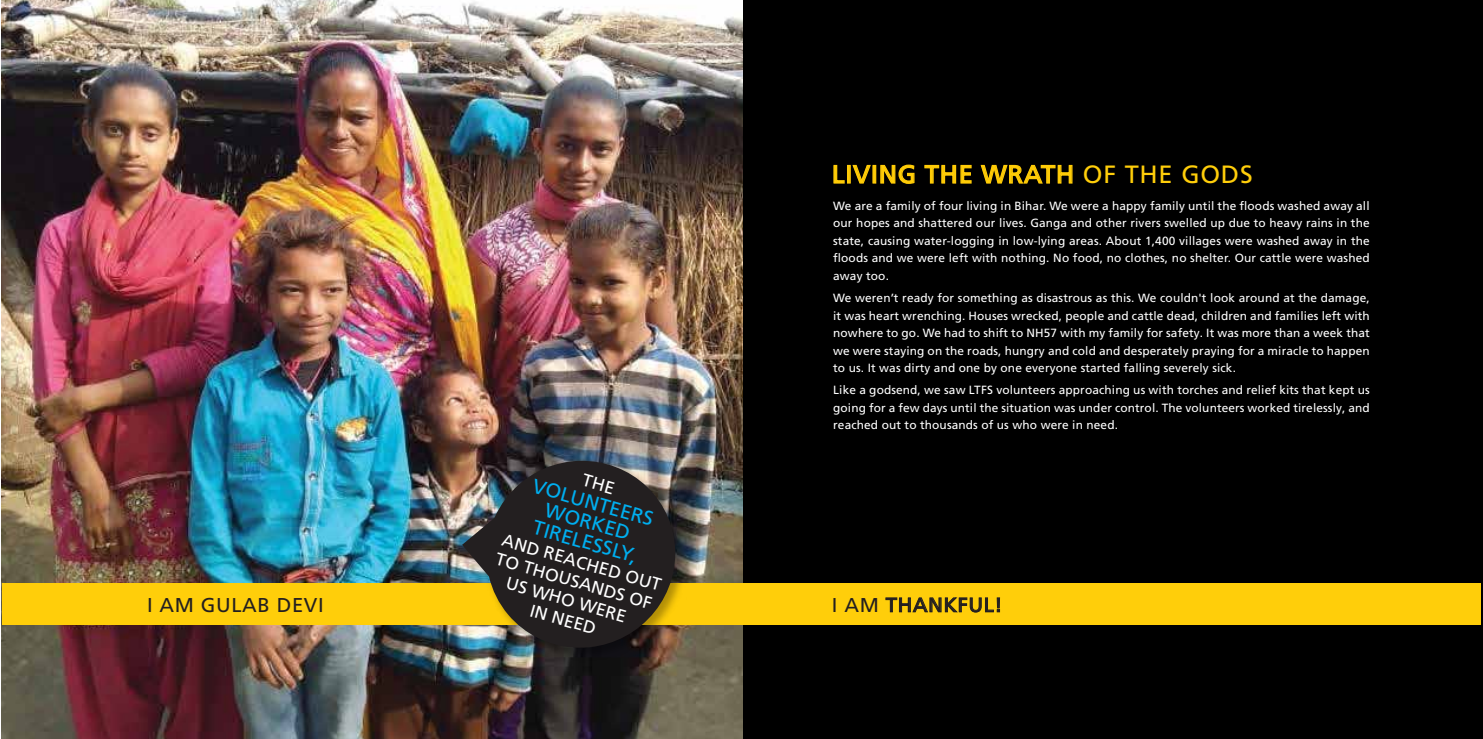
<style>
.page{position:relative;width:1483px;height:739px;background:#fff}
.page>*{position:absolute;margin:0;border:0;box-sizing:border-box;transform-origin:0 0}
.t1{font:25px "Frutiger LT Pro";letter-spacing:.03em;color:#ffce0a}
.t2{font:20px/20px "Frutiger LT Pro";color:#00aeef;text-align:center}
.t3{font:20px "Frutiger LT Pro";letter-spacing:.03em;color:#231f20}
.t4{font:17.5px/20px "Frutiger LT Pro";color:#fff;text-align:center}
.t5{font:11.88px/17.5px "Frutiger LT Pro";letter-spacing:.01em;color:#fff;text-align:justify}
</style>
<div class="page">
<img style="left:2px;top:0;width:740px;height:739px">
<div style="left:2px;top:583px;width:740px;height:42px;background:#ffce0a"></div>
<div style="left:743px;top:0;width:740px;height:739px;background:#000"></div>
<div style="left:740px;top:583px;width:741px;height:42px;background:#ffce0a"></div>
<svg style="left:833px;top:164px;width:12px;height:20px"></svg>
<div style="left:847px;top:165px;width:4px;height:19px;border:1px solid #ffcb05"></div>
<svg style="left:852px;top:164px;width:19px;height:20px"></svg>
<div style="left:872px;top:165px;width:4px;height:19px;border:1px solid #ffcb05"></div>
<svg style="left:880px;top:164px;width:35px;height:20px"></svg>
<svg style="left:924px;top:164px;width:48px;height:20px"></svg>
<svg style="left:980px;top:164px;width:93px;height:20px"></svg>
<svg style="left:885px;top:597px;width:115px;height:15px"></svg>
<img style="left:457px;top:455px;width:233px;height:208px">
<img style="left:462px;top:449px;width:225px;height:210px">
<svg style="left:581px;top:473px;width:33px;height:21px"></svg>
<h2 class="t3" style="left:147px;top:593px;width:178px">I AM GULAB DEVI</h2>
<h2 class="t2" style="left:536px;top:475px;width:127px;rotate:16deg">VOLUNTEERS</h2>
<h2 class="t2" style="left:542px;top:498px;width:109px;rotate:16deg">WORKED<br>TIRELESSLY,</h2>
<h3 class="t4" style="left:504px;top:530px;width:167px;rotate:16deg">AND REACHED OUT<br>TO THOUSANDS OF<br>US WHO WERE<br>IN NEED</h3>
<h1 class="t1" style="left:832px;top:160px;width:422px">LIVING THE WRATH OF THE GODS</h1>
<p class="t5" style="left:833px;top:197px;width:538px">We are a family of four living in Bihar. We were a happy family until the floods washed away all our hopes and shattered our lives. Ganga and other rivers swelled up due to heavy rains in the state, causing water-logging in low-lying areas. About 1,400 villages were washed away in the floods and we were left with nothing. No food, no clothes, no shelter. Our cattle were washed away too.</p>
<p class="t5" style="left:833px;top:289px;width:538px">We weren’t ready for something as disastrous as this. We couldn't look around at the damage, it was heart wrenching. Houses wrecked, people and cattle dead, children and families left with nowhere to go. We had to shift to NH57 with my family for safety. It was more than a week that we were staying on the roads, hungry and cold and desperately praying for a miracle to happen to us. It was dirty and one by one everyone started falling severely sick.</p>
<p class="t5" style="left:833px;top:381px;width:538px">Like a godsend, we saw LTFS volunteers approaching us with torches and relief kits that kept us going for a few days until the situation was under control. The volunteers worked tirelessly, and reached out to thousands of us who were in need.</p>
<h2 class="t3" style="left:832px;top:593px;width:172px">I AM THANKFUL!</h2>
</div>
